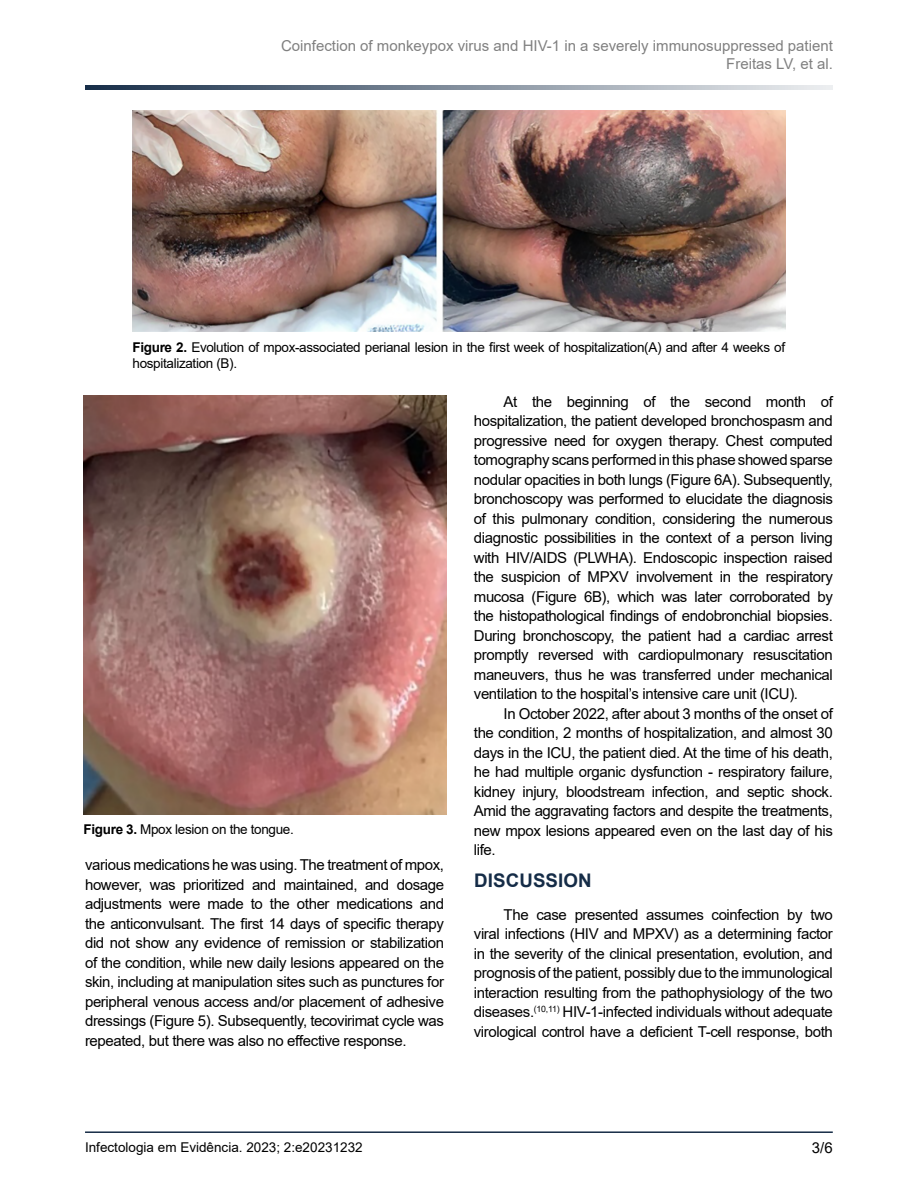
<style>
.page{position:relative;width:918px;height:1188px;background:#fff}
.page>*{position:absolute;margin:0;border:0;box-sizing:border-box;transform-origin:0 0}
.t1{font:700 18.75px "Arial";letter-spacing:.005em;color:#152c47}
.t2{font:15px/19.5px "Arial";letter-spacing:-.025em;color:#000;text-align:justify}
.t3{font:15px/18px "Arial";color:#808080;text-align:right}
.t4{font:13.5px/16.2px "Arial";letter-spacing:-.025em;color:#000}
.t5{font:13.5px "Arial";color:#000}
.s1{font-weight:700}
</style>
<div class="page">
<svg style="left:85px;top:86px;width:748px;height:4px;background:#828e9c"></svg>
<hr style="left:85px;top:1131px;width:748px;height:2px;background:#162c46">
<img style="left:133px;top:111px;width:652px;height:221px">
<img style="left:84px;top:396px;width:363px;height:419px">
<p class="t3" style="left:281px;top:37px;width:553px">Coinfection of monkeypox virus and HIV-1 in a severely immunosuppressed patient<br>Freitas LV, et al.</p>
<p class="t4" style="left:133px;top:339px;width:654px"><span class="s1">Figure 2.</span> Evolution of mpox-associated perianal lesion in the first week of hospitalization(A) and after 4 weeks of hospitalization (B).</p>
<p class="t4" style="left:84px;top:821px;width:212px"><span class="s1">Figure 3.</span> Mpox lesion on the tongue.</p>
<p class="t2" style="left:85px;top:855px;width:361px">various medications he was using. The treatment of mpox, however, was prioritized and maintained, and dosage adjustments were made to the other medications and the anticonvulsant. The first 14 days of specific therapy did not show any evidence of remission or stabilization of the condition, while new daily lesions appeared on the skin, including at manipulation sites such as punctures for peripheral venous access and/or placement of adhesive dressings (Figure 5). Subsequently, tecovirimat cycle was repeated, but there was also no effective response.</p>
<p class="t2" style="left:474px;top:392px;width:361px;text-indent:30px">At the beginning of the second month of hospitalization, the patient developed bronchospasm and progressive need for oxygen therapy. Chest computed tomography scans performed in this phase showed sparse nodular opacities in both lungs (Figure 6A). Subsequently, bronchoscopy was performed to elucidate the diagnosis of this pulmonary condition, considering the numerous diagnostic possibilities in the context of a person living with HIV/AIDS (PLWHA). Endoscopic inspection raised the suspicion of MPXV involvement in the respiratory mucosa (Figure 6B), which was later corroborated by the histopathological findings of endobronchial biopsies.<br>During bronchoscopy, the patient had a cardiac arrest promptly reversed with cardiopulmonary resuscitation maneuvers, thus he was transferred under mechanical ventilation to the hospital’s intensive care unit (ICU).</p>
<p class="t2" style="left:474px;top:704px;width:361px;text-indent:30px">In October 2022, after about 3 months of the onset of the condition, 2 months of hospitalization, and almost 30 days in the ICU, the patient died. At the time of his death, he had multiple organic dysfunction - respiratory failure, kidney injury, bloodstream infection, and septic shock.<br>Amid the aggravating factors and despite the treatments, new mpox lesions appeared even on the last day of his life.</p>
<p class="t1" style="left:474px;top:868px;width:119px">DISCUSSION</p>
<p class="t2" style="left:474px;top:905px;width:361px;text-indent:30px">The case presented assumes coinfection by two viral infections (HIV and MPXV) as a determining factor in the severity of the clinical presentation, evolution, and prognosis of the patient, possibly due to the immunological interaction resulting from the pathophysiology of the two diseases.<sup>(10,11)</sup> HIV-1-infected individuals without adequate virological control have a deficient T-cell response, both</p>
<p class="t5" style="left:85px;top:1138px;width:279px">Infectologia em Evidência. 2023; 2:e20231232</p>
<p class="t2" style="left:812px;top:1138px;width:22px">3/6</p>
</div>
